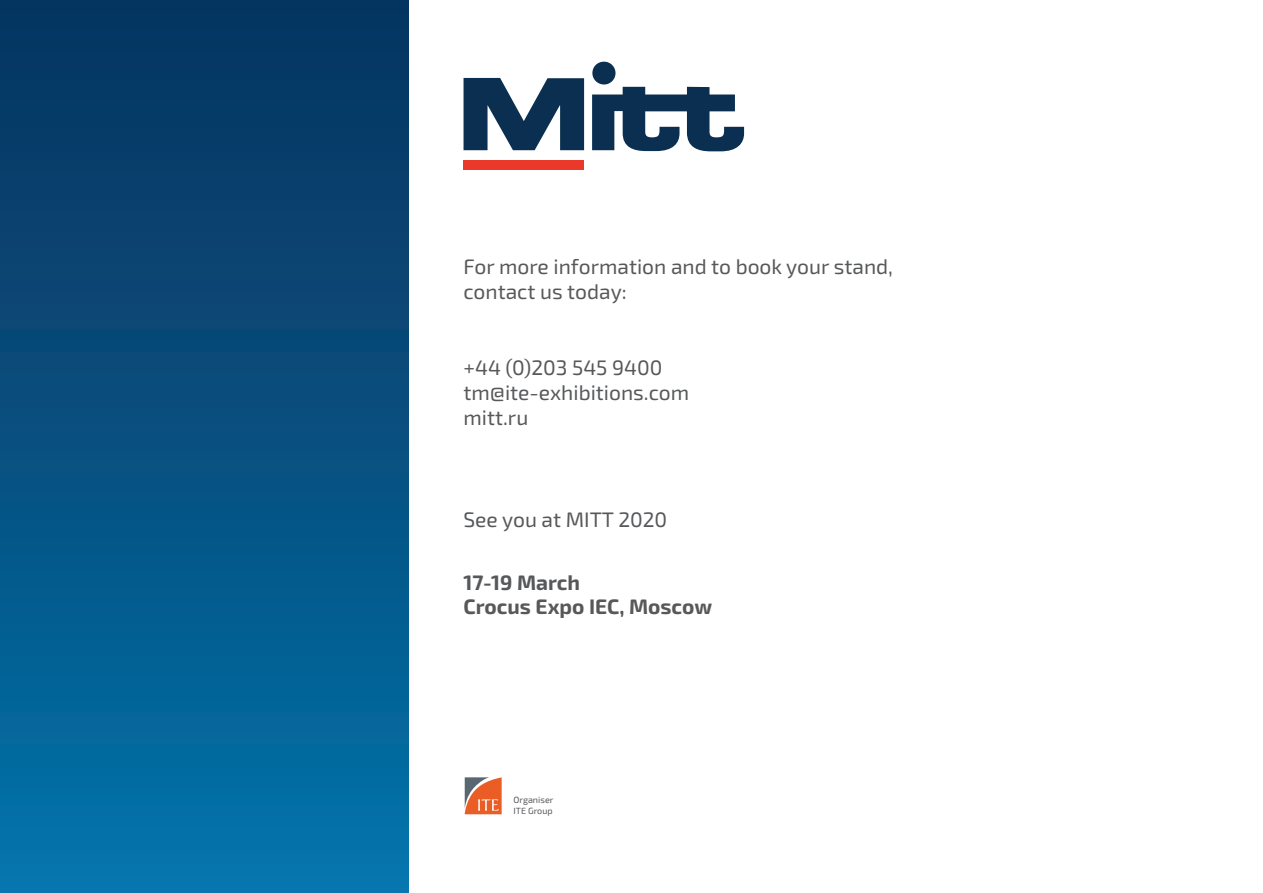
<style>
.page{position:relative;width:1263px;height:893px;background:#fff}
.page>*{position:absolute;margin:0;border:0;box-sizing:border-box;transform-origin:0 0}
.t1{font:21px/25.2px "Exo 2.0";color:#57585a}
.t2{font:700 21px/24px "Exo 2.0";color:#57585a}
.t3{font:9px/10.8px "Exo 2.0";color:#57585a}
</style>
<div class="page">
<svg style="left:464px;top:777px;width:38px;height:38px"></svg>
<svg style="left:465px;top:777px;width:37px;height:37px"></svg>
<svg style="left:463px;top:62px;width:281px;height:89px"></svg>
<div style="left:463px;top:160px;width:121px;height:10px;background:#ea382b"></div>
<img style="left:0;top:0;width:408px;height:893px">
<p class="t1" style="left:463px;top:255px;width:431px">For more information and to book your stand, contact us today:</p>
<p class="t1" style="left:463px;top:355px;width:227px">+44 (0)203 545 9400 tm@ite-exhibitions.com mitt.ru</p>
<p class="t1" style="left:463px;top:507px;width:205px">See you at MITT 2020</p>
<p class="t2" style="left:463px;top:571px;width:250px">17-19 March<br>Crocus Expo IEC, Moscow</p>
<p class="t3" style="left:513px;top:795px;width:41px">Organiser<br>ITE Group</p>
</div>
